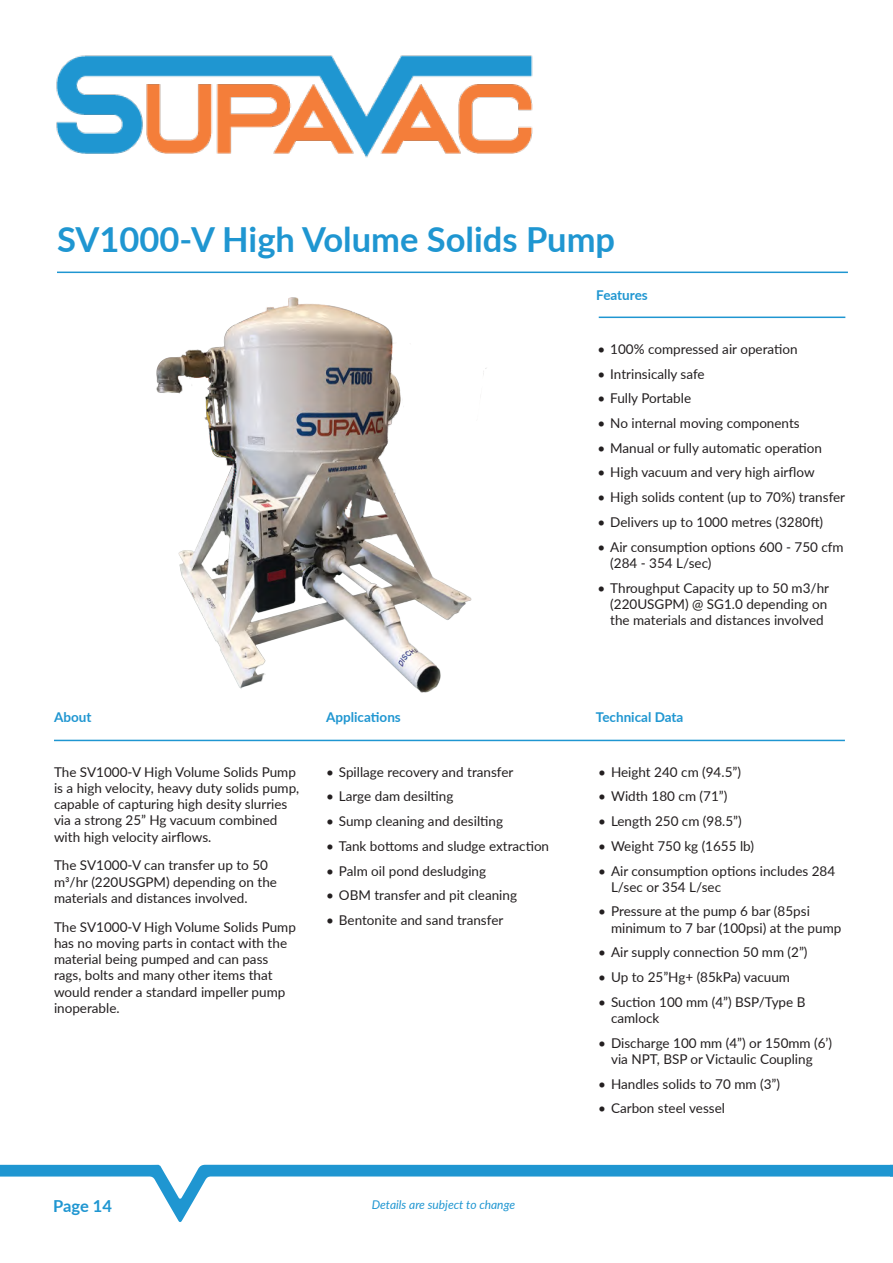
<style>
.page{position:relative;width:893px;height:1263px;background:#fff}
.page>*{position:absolute;margin:0;border:0;box-sizing:border-box;transform-origin:0 0}
.Heading{font:700 34.5px "Lato";color:#1f96d1}
.t1{font:700 16.5px "Lato";letter-spacing:-.005em;color:#1f96d1}
.Body_Text_Left_Justi{font:13.5px/16.2px "Lato";color:#231f20}
.Sub_Heading_Left_Jus{font:700 13.5px "Lato";color:#1f96d1}
.t2{font:italic 12px "Lato";color:#1f96d1}
</style>
<div class="page">
<svg style="left:0;top:1164px;width:890px;height:58px"></svg>
<svg style="left:890px;top:1164px;width:3px;height:13px"></svg>
<img style="left:56px;top:55px;width:477px;height:103px">
<img style="left:156px;top:297px;width:331px;height:396px">
<hr style="left:57px;top:272px;width:791px;height:1px;background:#1f96d1">
<hr style="left:599px;top:317px;width:246px;height:1px;background:#1f96d1">
<hr style="left:54px;top:740px;width:791px;height:1px;background:#1f96d1">
<p class="Heading" style="left:57px;top:214px;width:560px">SV1000-V High Volume Solids Pump</p>
<p class="Sub_Heading_Left_Jus" style="left:596px;top:285px;width:53px">Features</p>
<p class="Body_Text_Left_Justi" style="left:597px;top:340px;width:202px">• 100% compressed air operation</p>
<p class="Body_Text_Left_Justi" style="left:597px;top:365px;width:109px">• Intrinsically safe</p>
<p class="Body_Text_Left_Justi" style="left:597px;top:390px;width:95px">• Fully Portable</p>
<p class="Body_Text_Left_Justi" style="left:597px;top:414px;width:204px">• No internal moving components</p>
<p class="Body_Text_Left_Justi" style="left:597px;top:439px;width:226px">• Manual or fully automatic operation</p>
<p class="Body_Text_Left_Justi" style="left:597px;top:464px;width:219px">• High vacuum and very high airflow</p>
<p class="Body_Text_Left_Justi" style="left:597px;top:489px;width:249px">• High solids content (up to 70%) transfer</p>
<p class="Body_Text_Left_Justi" style="left:597px;top:513px;width:227px">• Delivers up to 1000 metres (3280ft)</p>
<p class="Body_Text_Left_Justi" style="left:610px;top:538px;width:235px;text-indent:-13px">• Air consumption options 600 - 750 cfm (284 - 354 L/sec)</p>
<p class="Body_Text_Left_Justi" style="left:610px;top:579px;width:220px;text-indent:-13px">• Throughput Capacity up to 50 m3/hr (220USGPM) @ SG1.0 depending on the materials and distances involved</p>
<p class="Sub_Heading_Left_Jus" style="left:54px;top:707px;width:39px">About</p>
<p class="Sub_Heading_Left_Jus" style="left:326px;top:707px;width:76px">Applications</p>
<p class="Sub_Heading_Left_Jus" style="left:596px;top:707px;width:89px">Technical Data</p>
<p class="Body_Text_Left_Justi" style="left:54px;top:763px;width:247px">The SV1000-V High Volume Solids Pump is a high velocity, heavy duty solids pump, capable of capturing high desity slurries via a strong 25” Hg vacuum combined with high velocity airflows.</p>
<p class="Body_Text_Left_Justi" style="left:54px;top:857px;width:225px">The SV1000-V can transfer up to 50 m3/hr (220USGPM) depending on the materials and distances involved.</p>
<p class="Body_Text_Left_Justi" style="left:54px;top:918px;width:243px">The SV1000-V High Volume Solids Pump has no moving parts in contact with the material being pumped and can pass rags, bolts and many other items that would render a standard impeller pump inoperable.</p>
<p class="Body_Text_Left_Justi" style="left:326px;top:763px;width:189px">• Spillage recovery and transfer</p>
<p class="Body_Text_Left_Justi" style="left:326px;top:788px;width:129px">• Large dam desilting</p>
<p class="Body_Text_Left_Justi" style="left:326px;top:812px;width:178px">• Sump cleaning and desilting</p>
<p class="Body_Text_Left_Justi" style="left:326px;top:837px;width:225px">• Tank bottoms and sludge extraction</p>
<p class="Body_Text_Left_Justi" style="left:326px;top:862px;width:162px">• Palm oil pond desludging</p>
<p class="Body_Text_Left_Justi" style="left:326px;top:887px;width:192px">• OBM transfer and pit cleaning</p>
<p class="Body_Text_Left_Justi" style="left:326px;top:911px;width:179px">• Bentonite and sand transfer</p>
<p class="t1" style="left:53px;top:1193px;width:60px">Page 14</p>
<p class="t2" style="left:372px;top:1196px;width:145px">Details are subject to change</p>
<p class="Body_Text_Left_Justi" style="left:598px;top:763px;width:144px">• Height 240 cm (94.5”)</p>
<p class="Body_Text_Left_Justi" style="left:598px;top:788px;width:131px">• Width 180 cm (71”)</p>
<p class="Body_Text_Left_Justi" style="left:598px;top:812px;width:145px">• Length 250 cm (98.5”)</p>
<p class="Body_Text_Left_Justi" style="left:598px;top:837px;width:157px">• Weight 750 kg (1655 lb)</p>
<p class="Body_Text_Left_Justi" style="left:611px;top:862px;width:226px;text-indent:-13px">• Air consumption options includes 284<br>L/sec or 354 L/sec</p>
<p class="Body_Text_Left_Justi" style="left:611px;top:903px;width:232px;text-indent:-13px">• Pressure at the pump 6 bar (85psi minimum to 7 bar (100psi) at the pump</p>
<p class="Body_Text_Left_Justi" style="left:598px;top:944px;width:211px">• Air supply connection 50 mm (2”)</p>
<p class="Body_Text_Left_Justi" style="left:598px;top:968px;width:193px">• Up to 25”Hg+ (85kPa) vacuum</p>
<p class="Body_Text_Left_Justi" style="left:611px;top:993px;width:196px;text-indent:-13px">• Suction 100 mm (4”) BSP/Type B camlock</p>
<p class="Body_Text_Left_Justi" style="left:598px;top:1034px;width:235px;text-align:center">• Discharge 100 mm (4”) or 150mm (6’) via NPT, BSP or Victaulic Coupling</p>
<p class="Body_Text_Left_Justi" style="left:598px;top:1075px;width:183px">• Handles solids to 70 mm (3”)</p>
<p class="Body_Text_Left_Justi" style="left:598px;top:1100px;width:128px">• Carbon steel vessel</p>
</div>
